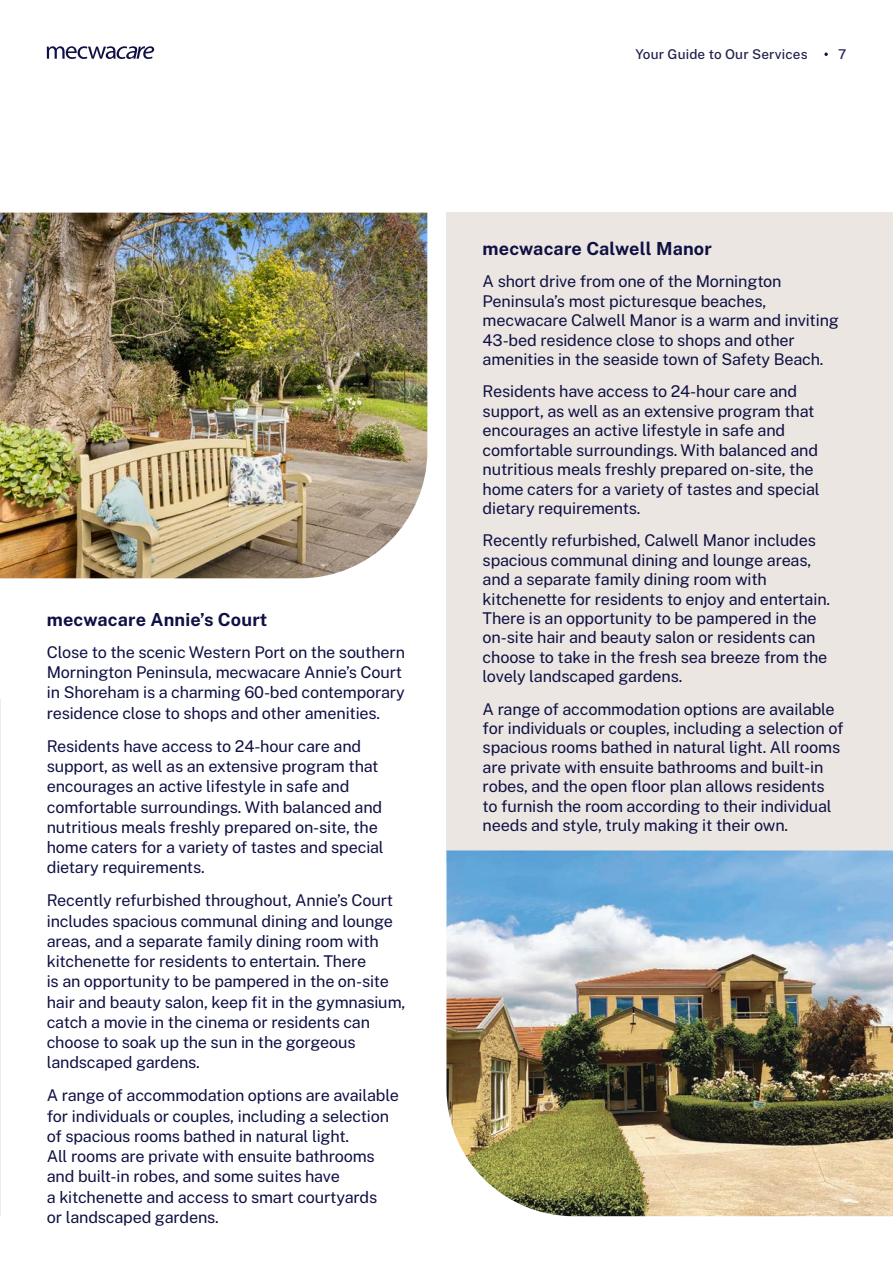
<style>
.page{position:relative;width:893px;height:1263px;background:#fff}
.page>*{position:absolute;margin:0;border:0;box-sizing:border-box;transform-origin:0 0}
.Sub_Heading{font:700 18px "Public Sans";letter-spacing:.01em;color:#0f1044}
.Body_Copy{font:700 18px "Public Sans";letter-spacing:.01em;color:#0f1044}
.Body_Copy-2{font:16.2px/20.2px "Public Sans";letter-spacing:-.01em;color:#0f1044}
.t1{font:500 13.5px "Public Sans";letter-spacing:.01em;color:#22224f}
</style>
<div class="page">
<svg style="left:824px;top:53px;width:4px;height:3px"></svg>
<svg style="left:47px;top:46px;width:107px;height:13px"></svg>
<svg style="left:0;top:699px;width:1px;height:517px"></svg>
<div style="left:446px;top:213px;width:447px;height:650px;background:#ebe6e1"></div>
<img style="left:0;top:213px;width:427px;height:365px">
<img style="left:446px;top:850px;width:447px;height:366px">
<p class="Sub_Heading" style="left:47px;top:606px;width:222px">mecwacare Annie’s Court</p>
<p class="Body_Copy-2" style="left:47px;top:641px;width:360px">Close to the scenic Western Port on the southern Mornington Peninsula, mecwacare Annie’s Court in Shoreham is a charming 60-bed contemporary residence close to shops and other amenities.</p>
<p class="Body_Copy-2" style="left:47px;top:735px;width:339px">Residents have access to 24-hour care and support, as well as an extensive program that encourages an active lifestyle in safe and comfortable surroundings. With balanced and nutritious meals freshly prepared on-site, the home caters for a variety of tastes and special dietary requirements.</p>
<p class="Body_Copy-2" style="left:47px;top:889px;width:360px">Recently refurbished throughout, Annie’s Court includes spacious communal dining and lounge areas, and a separate family dining room with kitchenette for residents to entertain. There<br>is an opportunity to be pampered in the on-site hair and beauty salon, keep fit in the gymnasium, catch a movie in the cinema or residents can choose to soak up the sun in the gorgeous landscaped gardens.</p>
<p class="Body_Copy-2" style="left:47px;top:1084px;width:354px">A range of accommodation options are available for individuals or couples, including a selection of spacious rooms bathed in natural light.<br>All rooms are private with ensuite bathrooms and built-in robes, and some suites have<br>a kitchenette and access to smart courtyards<br>or landscaped gardens.</p>
<p class="t1" style="left:635px;top:44px;width:174px">Your Guide to Our Services</p>
<p class="t1" style="left:838px;top:44px;width:10px">7</p>
<p class="Body_Copy" style="left:483px;top:235px;width:231px">mecwacare Calwell Manor</p>
<p class="Body_Copy-2" style="left:483px;top:271px;width:358px;line-height:19.5px">A short drive from one of the Mornington Peninsula’s most picturesque beaches, mecwacare Calwell Manor is a warm and inviting 43-bed residence close to shops and other amenities in the seaside town of Safety Beach.</p>
<p class="Body_Copy-2" style="left:483px;top:381px;width:339px;line-height:19.5px">Residents have access to 24-hour care and support, as well as an extensive program that encourages an active lifestyle in safe and comfortable surroundings. With balanced and nutritious meals freshly prepared on-site, the home caters for a variety of tastes and special dietary requirements.</p>
<p class="Body_Copy-2" style="left:483px;top:530px;width:349px;line-height:19.5px">Recently refurbished, Calwell Manor includes spacious communal dining and lounge areas, and a separate family dining room with kitchenette for residents to enjoy and entertain.<br>There is an opportunity to be pampered in the on-site hair and beauty salon or residents can choose to take in the fresh sea breeze from the lovely landscaped gardens.</p>
<p class="Body_Copy-2" style="left:483px;top:698px;width:362px;line-height:19.5px">A range of accommodation options are available for individuals or couples, including a selection of spacious rooms bathed in natural light. All rooms are private with ensuite bathrooms and built-in robes, and the open floor plan allows residents to furnish the room according to their individual needs and style, truly making it their own.</p>
</div>
